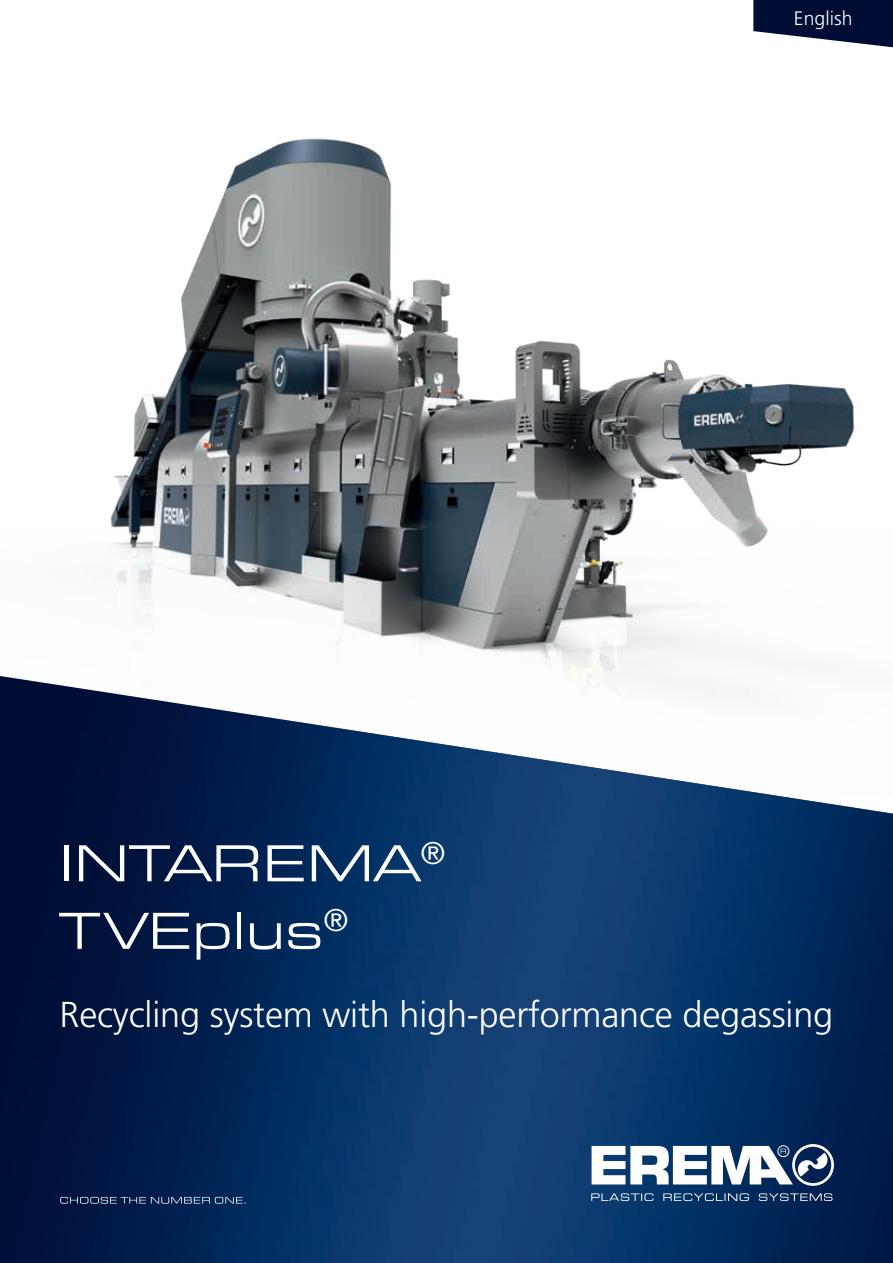
<style>
.page{position:relative;width:893px;height:1263px;background:#fff}
.page>*{position:absolute;margin:0;border:0;box-sizing:border-box;transform-origin:0 0}
.t1{font:54px/67.5px "Eurostile Ext";color:#fff}
.t2{font:300 36px "Frutiger LT Pro";letter-spacing:-.005em;color:#fff}
.t3{font:300 19.5px "Frutiger LT Pro";color:#fff}
</style>
<div class="page">
<img style="left:110px;top:47px;width:783px;height:629px">
<img style="left:0;top:676px;width:893px;height:587px">
<svg style="left:592px;top:1144px;width:242px;height:42px"></svg>
<svg style="left:591px;top:1193px;width:241px;height:8px;background:#3e5f86"></svg>
<svg style="left:753px;top:0;width:140px;height:47px"></svg>
<svg style="left:60px;top:1197px;width:185px;height:6px"></svg>
<p class="t3" style="left:794px;top:7px;width:60px">English</p>
<h1 class="t1" style="left:60px;top:826px;width:387px">INTAREMA<sup>®<br></sup>TVEplus<sup>®</sup></h1>
<p class="t2" style="left:60px;top:993px;width:775px">Recycling system with high-performance degassing</p>
</div>
